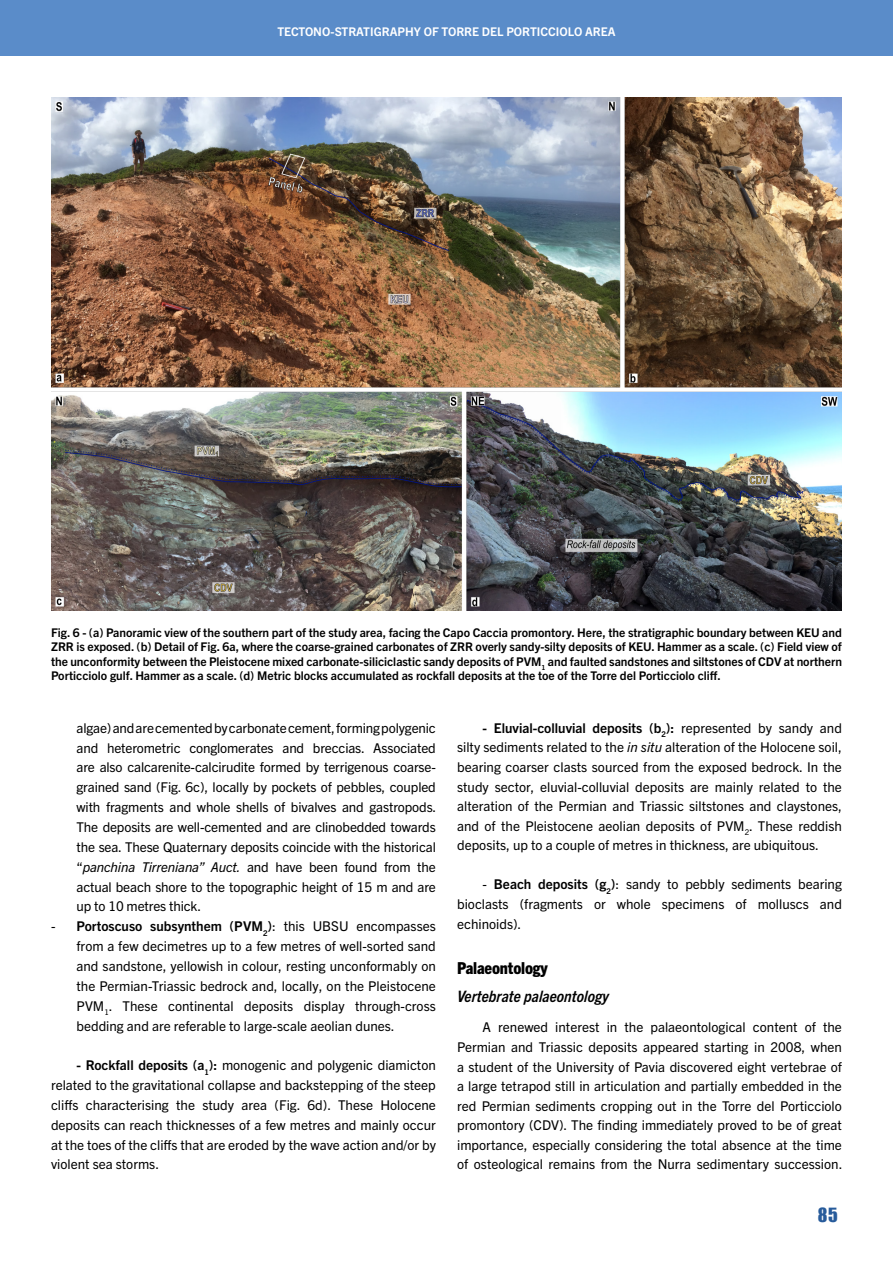
<style>
.page{position:relative;width:893px;height:1263px;background:#fff}
.page>*{position:absolute;margin:0;border:0;box-sizing:border-box;transform-origin:0 0}
.t1{font:18px "Impact";color:#275b9b}
.t2{font:800 condensed 16.5px "Trade Gothic Next LT Pro";letter-spacing:-.01em;color:#000;scale:1.06 1}
.t3{font:italic 700 condensed 15.75px "Trade Gothic Next LT Pro";color:#000;scale:1.08 1}
.t4{font:13.5px/19.8px "Trade Gothic Next LT Pro";color:#000;text-align:justify}
.t5{font:700 12px/14.2px "Trade Gothic Next LT Pro";color:#000;text-align:justify}
.t6{font:700 12px "Trade Gothic Next LT Pro";color:#fff}
.s1{font-style:italic}
.s2{font-weight:700}
</style>
<div class="page">
<div style="left:0;top:0;width:893px;height:55px;background:#5a8cc9"></div>
<img style="left:51px;top:98px;width:791px;height:513px">
<p class="t6" style="left:277px;top:23px;width:340px">TECTONO-STRATIGRAPHY OF TORRE DEL PORTICCIOLO AREA</p>
<p class="t5" style="left:51px;top:625px;width:792px">Fig. 6 - (a) Panoramic view of the southern part of the study area, facing the Capo Caccia promontory. Here, the stratigraphic boundary between KEU and ZRR is exposed. (b) Detail of Fig. 6a, where the coarse-grained carbonates of ZRR overly sandy-silty deposits of KEU. Hammer as a scale. (c) Field view of the unconformity between the Pleistocene mixed carbonate-siliciclastic sandy deposits of PVM<sub>1</sub> and faulted sandstones and siltstones of CDV at northern Porticciolo gulf. Hammer as a scale. (d) Metric blocks accumulated as rockfall deposits at the toe of the Torre del Porticciolo cliff.</p>
<p class="t4" style="left:77px;top:717px;width:361px">algae) and are cemented by carbonate cement, forming polygenic and heterometric conglomerates and breccias. Associated are also calcarenite-calcirudite formed by terrigenous coarse&shy;grained sand (Fig. 6c), locally by pockets of pebbles, coupled with fragments and whole shells of bivalves and gastropods.<br>The deposits are well-cemented and are clinobedded towards the sea. These Quaternary deposits coincide with the historical “<span class="s1">panchina Tirreniana” Auct.</span> and have been found from the actual beach shore to the topographic height of 15 m and are up to 10 metres thick.</p>
<p class="t4" style="left:77px;top:915px;width:361px;text-indent:-26px">- <span class="s2">Portoscuso subsynthem (PVM</span><sub>2</sub><span class="s2">)</span>: this UBSU encompasses from a few decimetres up to a few metres of well-sorted sand and sandstone, yellowish in colour, resting unconformably on the Permian-Triassic bedrock and, locally, on the Pleistocene PVM<sub>1</sub>. These continental deposits display through-cross bedding and are referable to large-scale aeolian dunes.</p>
<p class="t4" style="left:51px;top:1054px;width:386px;text-indent:26px"><span class="s2">- Rockfall deposits (a</span><sub>1</sub><span class="s2">):</span> monogenic and polygenic diamicton related to the gravitational collapse and backstepping of the steep cliffs characterising the study area (Fig. 6d). These Holocene deposits can reach thicknesses of a few metres and mainly occur at the toes of the cliffs that are eroded by the wave action and/or by violent sea storms.</p>
<p class="t4" style="left:457px;top:717px;width:386px;text-indent:26px"><span class="s2">- Eluvial-colluvial deposits (b</span><sub>2</sub><span class="s2">):</span> represented by sandy and silty sediments related to the <span class="s1">in situ</span> alteration of the Holocene soil, bearing coarser clasts sourced from the exposed bedrock. In the study sector, eluvial-colluvial deposits are mainly related to the alteration of the Permian and Triassic siltstones and claystones, and of the Pleistocene aeolian deposits of PVM<sub>2</sub>. These reddish deposits, up to a couple of metres in thickness, are ubiquitous.</p>
<p class="t4" style="left:457px;top:874px;width:386px;text-indent:26px">- <span class="s2">Beach deposits (g</span><sub>2</sub><span class="s2">)</span>: sandy to pebbly sediments bearing bioclasts (fragments or whole specimens of molluscs and echinoids).</p>
<p class="t2" style="left:457px;top:957px;width:87px">Palaeontology</p>
<p class="t3" style="left:457px;top:986px;width:142px">Vertebrate palaeontology</p>
<p class="t4" style="left:457px;top:1017px;width:387px;text-indent:26px">A renewed interest in the palaeontological content of the Permian and Triassic deposits appeared starting in 2008, when a student of the University of Pavia discovered eight vertebrae of a large tetrapod still in articulation and partially embedded in the red Permian sediments cropping out in the Torre del Porticciolo promontory (CDV). The finding immediately proved to be of great importance, especially considering the total absence at the time of osteological remains from the Nurra sedimentary succession.</p>
<h1 class="t1" style="left:818px;top:1201px;width:22px">85</h1>
</div>
